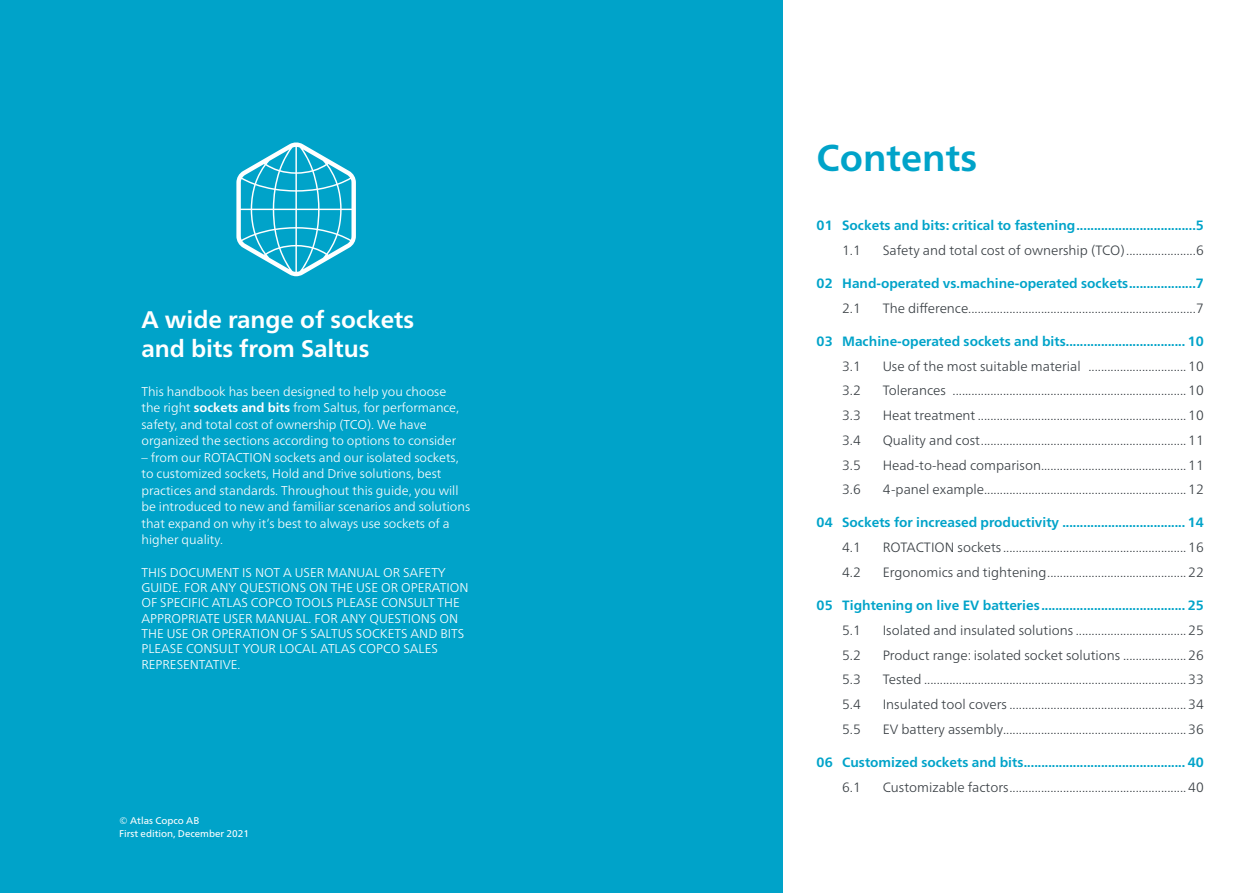
<style>
.page{position:relative;width:1259px;height:893px;background:#fff}
.page>*{position:absolute;margin:0;border:0;box-sizing:border-box;transform-origin:0 0}
.t1{font:700 37.5px "Neue Frutiger World";color:#00a3c9}
.t2{font:700 24px/28.8px "Neue Frutiger World";color:#fff}
.t3{font:300 13.5px "Neue Frutiger World";color:#373d42}
.t4{font:700 13.5px "Neue Frutiger World";color:#00a3c9}
.t5{font:300 12.75px/16.5px "Neue Frutiger World";color:#fff}
.t6{font:9.75px/13.5px "Neue Frutiger World";color:#fff}
.s1{font-weight:700}
</style>
<div class="page">
<div style="left:0;top:0;width:782px;height:893px;background:#00a3c9"></div>
<svg style="left:236px;top:142px;width:120px;height:134px"></svg>
<h2 class="t2" style="left:141px;top:305px;width:274px">A wide range of sockets and bits from Saltus</h2>
<p class="t5" style="left:141px;top:383px;width:319px">This handbook has been designed to help you choose the right <span class="s1">sockets and bits</span> from Saltus, for performance, safety, and total cost of ownership (TCO). We have organized the sections according to options to consider</p>
<p class="t5" style="left:141px;top:449px;width:330px">– from our ROTACTION sockets and our isolated sockets, to customized sockets, Hold and Drive solutions, best practices and standards. Throughout this guide, you will be introduced to new and familiar scenarios and solutions that expand on why it’s best to always use sockets of a higher quality.</p>
<p class="t5" style="left:141px;top:565px;width:329px;line-height:15.3px">THIS DOCUMENT IS NOT A USER MANUAL OR SAFETY GUIDE. FOR ANY QUESTIONS ON THE USE OR OPERATION OF SPECIFIC ATLAS COPCO TOOLS PLEASE CONSULT THE APPROPRIATE USER MANUAL. FOR ANY QUESTIONS ON THE USE OR OPERATION OF S SALTUS SOCKETS AND BITS PLEASE CONSULT YOUR LOCAL ATLAS COPCO SALES REPRESENTATIVE.</p>
<p class="t6" style="left:119px;top:814px;width:132px">© Atlas Copco AB<br>First edition, December 2021</p>
<h1 class="t1" style="left:816px;top:125px;width:162px">Contents</h1>
<p class="t4" style="left:816px;top:214px;width:389px">01 Sockets and bits: critical to fastening..................................5</p>
<p class="t3" style="left:842px;top:240px;width:20px">1.1</p>
<p class="t3" style="left:882px;top:240px;width:323px">Safety and total cost of ownership (TCO)......................6</p>
<p class="t4" style="left:816px;top:271px;width:389px">02 Hand-operated vs.machine-operated sockets...................7</p>
<p class="t3" style="left:842px;top:298px;width:20px">2.1</p>
<p class="t3" style="left:882px;top:298px;width:323px">The difference........................................................................7</p>
<p class="t4" style="left:816px;top:329px;width:389px">03 Machine-operated sockets and bits.................................. 10</p>
<p class="t3" style="left:842px;top:355px;width:20px">3.1</p>
<p class="t3" style="left:882px;top:355px;width:323px">Use of the most suitable material ...............................10</p>
<p class="t3" style="left:842px;top:380px;width:20px">3.2</p>
<p class="t3" style="left:882px;top:380px;width:323px">Tolerances ..........................................................................10</p>
<p class="t3" style="left:842px;top:405px;width:20px">3.3</p>
<p class="t3" style="left:882px;top:405px;width:323px">Heat treatment ..................................................................10</p>
<p class="t3" style="left:842px;top:430px;width:20px">3.4</p>
<p class="t3" style="left:882px;top:430px;width:323px">Quality and cost.................................................................11</p>
<p class="t3" style="left:842px;top:454px;width:20px">3.5</p>
<p class="t3" style="left:882px;top:454px;width:323px">Head-to-head comparison..............................................11</p>
<p class="t3" style="left:842px;top:479px;width:20px">3.6</p>
<p class="t3" style="left:882px;top:479px;width:323px">4-panel example................................................................12</p>
<p class="t4" style="left:816px;top:511px;width:389px">04 Sockets for increased productivity ................................... 14</p>
<p class="t3" style="left:842px;top:537px;width:20px">4.1</p>
<p class="t3" style="left:882px;top:537px;width:323px">ROTACTION sockets ..........................................................16</p>
<p class="t3" style="left:842px;top:562px;width:20px">4.2</p>
<p class="t3" style="left:882px;top:562px;width:323px">Ergonomics and tightening............................................22</p>
<p class="t4" style="left:816px;top:593px;width:389px">05 Tightening on live EV batteries ......................................... 25</p>
<p class="t3" style="left:842px;top:619px;width:20px">5.1</p>
<p class="t3" style="left:882px;top:619px;width:323px">Isolated and insulated solutions ...................................25</p>
<p class="t3" style="left:842px;top:644px;width:20px">5.2</p>
<p class="t3" style="left:882px;top:644px;width:323px">Product range: isolated socket solutions ....................26</p>
<p class="t3" style="left:842px;top:669px;width:20px">5.3</p>
<p class="t3" style="left:882px;top:669px;width:323px">Tested ...................................................................................33</p>
<p class="t3" style="left:842px;top:694px;width:20px">5.4</p>
<p class="t3" style="left:882px;top:694px;width:323px">Insulated tool covers ........................................................34</p>
<p class="t3" style="left:842px;top:718px;width:20px">5.5</p>
<p class="t3" style="left:882px;top:718px;width:323px">EV battery assembly..........................................................36</p>
<p class="t4" style="left:816px;top:750px;width:389px">06 Customized sockets and bits.............................................. 40</p>
<p class="t3" style="left:842px;top:776px;width:20px">6.1</p>
<p class="t3" style="left:882px;top:776px;width:323px">Customizable factors........................................................40</p>
</div>
